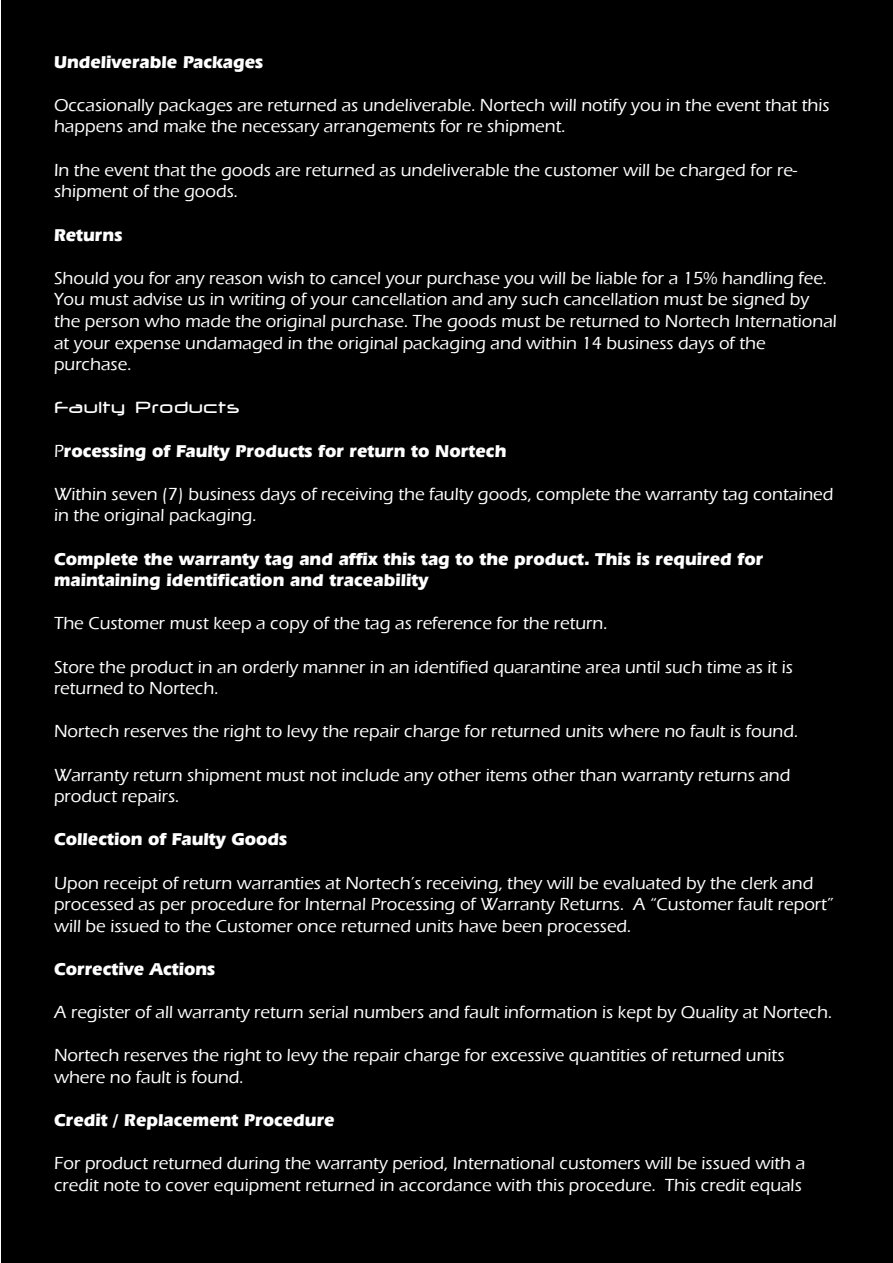
<style>
.page{position:relative;width:893px;height:1263px;background:#fff}
.page>*{position:absolute;margin:0;border:0;box-sizing:border-box;transform-origin:0 0}
.t1{font:500 18px/21.6px "Eras ITC";color:#fff}
.t2{font:700 18px/21.6px "Eras IT Cby BT";color:#fff}
.t3{font:500 18px "Nortech";color:#fff}
.s1{font-family:"Eras ITC";font-weight:500}
</style>
<div class="page">
<div style="left:1px;top:0;width:892px;height:1263px;background:#000"></div>
<p class="t2" style="left:54px;top:51px;width:211px">Undeliverable Packages</p>
<p class="t1" style="left:54px;top:94px;width:777px">Occasionally packages are returned as undeliverable. Nortech will notify you in the event that this happens and make the necessary arrangements for re shipment.</p>
<p class="t1" style="left:54px;top:159px;width:745px">In the event that the goods are returned as undeliverable the customer will be charged for re&shy;shipment of the goods.</p>
<p class="t2" style="left:54px;top:223px;width:70px">Returns</p>
<p class="t1" style="left:54px;top:267px;width:784px">Should you for any reason wish to cancel your purchase you will be liable for a 15% handling fee.<br>You must advise us in writing of your cancellation and any such cancellation must be signed by the person who made the original purchase. The goods must be returned to Nortech International at your expense undamaged in the original packaging and within 14 business days of the purchase.</p>
<p class="t3" style="left:54px;top:400px;width:187px">Faulty Products</p>
<p class="t2" style="left:54px;top:439px;width:454px"><span class="s1">P</span>rocessing of Faulty Products for return to Nortech</p>
<p class="t1" style="left:54px;top:483px;width:781px">Within seven (7) business days of receiving the faulty goods, complete the warranty tag contained in the original packaging.</p>
<p class="t2" style="left:54px;top:547px;width:711px">Complete the warranty tag and affix this tag to the product. This is required for maintaining identification and traceability</p>
<p class="t1" style="left:54px;top:613px;width:555px">The Customer must keep a copy of the tag as reference for the return.</p>
<p class="t1" style="left:54px;top:656px;width:740px">Store the product in an orderly manner in an identified quarantine area until such time as it is returned to Nortech.</p>
<p class="t1" style="left:54px;top:721px;width:746px">Nortech reserves the right to levy the repair charge for returned units where no fault is found.</p>
<p class="t1" style="left:54px;top:764px;width:738px">Warranty return shipment must not include any other items other than warranty returns and product repairs.</p>
<p class="t2" style="left:54px;top:828px;width:235px">Collection of Faulty Goods</p>
<p class="t1" style="left:54px;top:872px;width:781px">Upon receipt of return warranties at Nortech’s receiving, they will be evaluated by the clerk and processed as per procedure for Internal Processing of Warranty Returns. A “Customer fault report” will be issued to the Customer once returned units have been processed.</p>
<p class="t2" style="left:54px;top:958px;width:163px">Corrective Actions</p>
<p class="t1" style="left:54px;top:1002px;width:780px">A register of all warranty return serial numbers and fault information is kept by Quality at Nortech.</p>
<p class="t1" style="left:54px;top:1045px;width:732px">Nortech reserves the right to levy the repair charge for excessive quantities of returned units where no fault is found.</p>
<p class="t2" style="left:54px;top:1109px;width:282px">Credit / Replacement Procedure</p>
<p class="t1" style="left:54px;top:1153px;width:753px">For product returned during the warranty period, International customers will be issued with a credit note to cover equipment returned in accordance with this procedure. This credit equals</p>
</div>
